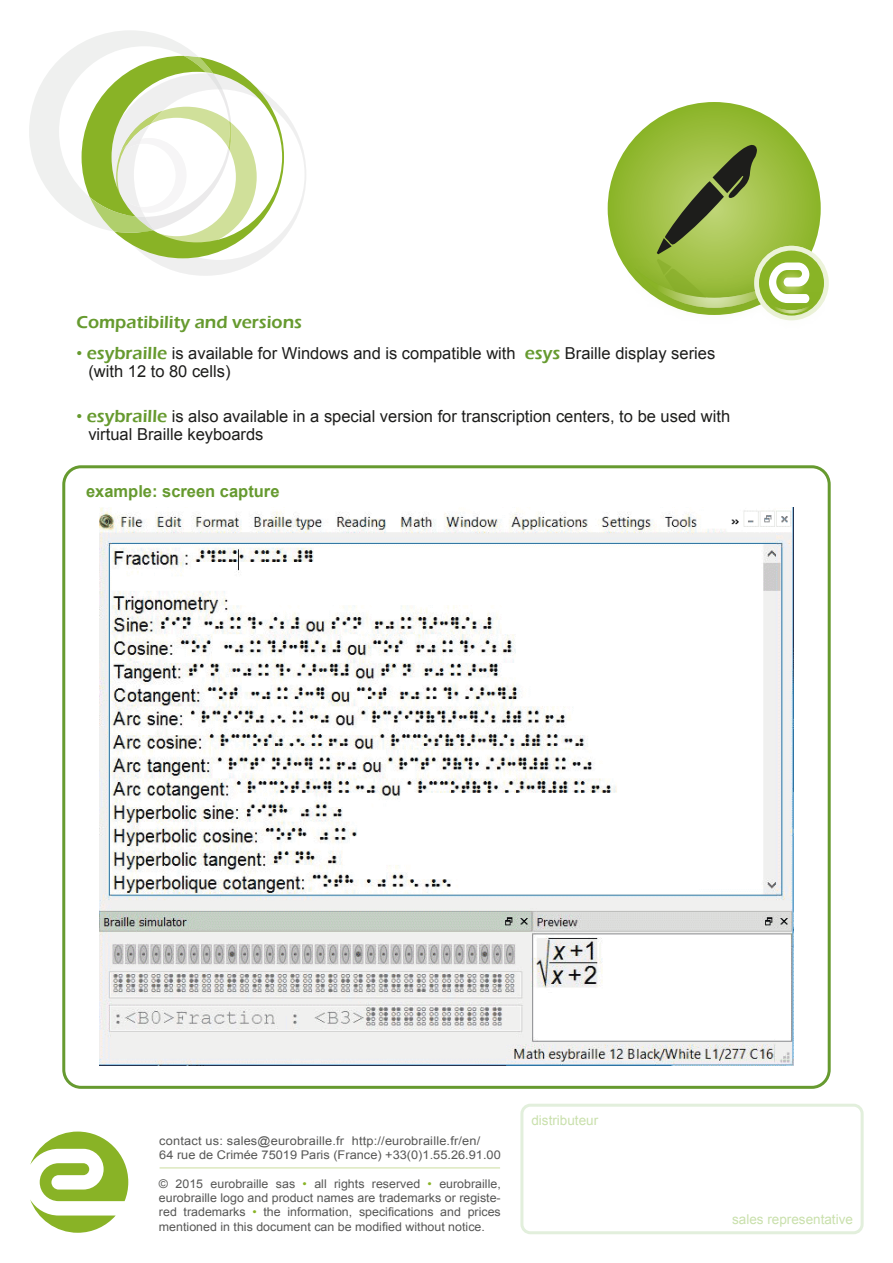
<style>
.page{position:relative;width:893px;height:1263px;background:#fff}
.page>*{position:absolute;margin:0;border:0;box-sizing:border-box;transform-origin:0 0}
.t1{font:600 18px "Eras ITC";color:#669a2f}
.t2{font:16.5px/18px "Arial";color:#1d1d1b}
.t3{font:700 16.5px "Arial";color:#669a2f}
.t4{font:13.5px "Arial";color:#c9e0ac}
.t5{font:12px/14.4px "Arial";color:#575756;text-align:justify;scale:1.04 1}
.t6{font:12px/14.4px "Arial";color:#575756;scale:1.07 1}
.s1{color:#669a2f}
.s2{font-family:"Eras ITC";font-weight:600;font-size:18px;color:#669a2f}
.s3{color:#89b326}
</style>
<div class="page">
<hr style="left:160px;top:1167px;width:340px;height:2px;background:#89b326">
<svg style="left:29px;top:30px;width:277px;height:246px"></svg>
<svg style="left:30px;top:1131px;width:98px;height:102px"></svg>
<div style="left:520px;top:1104px;width:344px;height:130px;border:3px solid #e2efdc;border-radius:9px"></div>
<svg style="left:608px;top:102px;width:213px;height:213px;background:#91b832"></svg>
<img style="left:613px;top:244px;width:121px;height:71px">
<img style="left:770px;top:277px;width:59px;height:44px">
<svg style="left:635px;top:144px;width:181px;height:169px;background:#9bb750"></svg>
<img style="left:100px;top:507px;width:693px;height:558px">
<div style="left:62px;top:465px;width:769px;height:624px;border:3px solid #669a2f;border-radius:17px"></div>
<h1 class="t1" style="left:76px;top:312px;width:227px">Compatibility and versions</h1>
<h2 class="t2" style="left:88px;top:345px;width:628px;text-indent:-12px"><span class="s1">•</span> <span class="s2">esybraille</span> is available for Windows and is compatible with <span class="s2">esys</span> Braille display series (with 12 to 80 cells)</h2>
<h2 class="t2" style="left:88px;top:408px;width:643px;text-indent:-12px"><span class="s1">•</span> <span class="s2">esybraille</span> is also available in a special version for transcription centers, to be used with virtual Braille keyboards</h2>
<h2 class="t3" style="left:86px;top:480px;width:195px">example: screen capture</h2>
<p class="t6" style="left:159px;top:1133px;width:321px">contact us: sales@eurobraille.fr http://eurobraille.fr/en/<br>64 rue de Crimée 75019 Paris (France) +33(0)1.55.26.91.00</p>
<p class="t5" style="left:159px;top:1176px;width:330px">© 2015 eurobraille sas <span class="s3">•</span> all rights reserved <span class="s3">•</span> eurobraille, eurobraille logo and product names are trademarks or registe&shy;red trademarks <span class="s3">•</span> the information, specifications and prices mentioned in this document can be modified without notice.</p>
<p class="t4" style="left:531px;top:1111px;width:68px">distributeur</p>
<p class="t4" style="left:732px;top:1210px;width:122px">sales representative</p>
</div>
